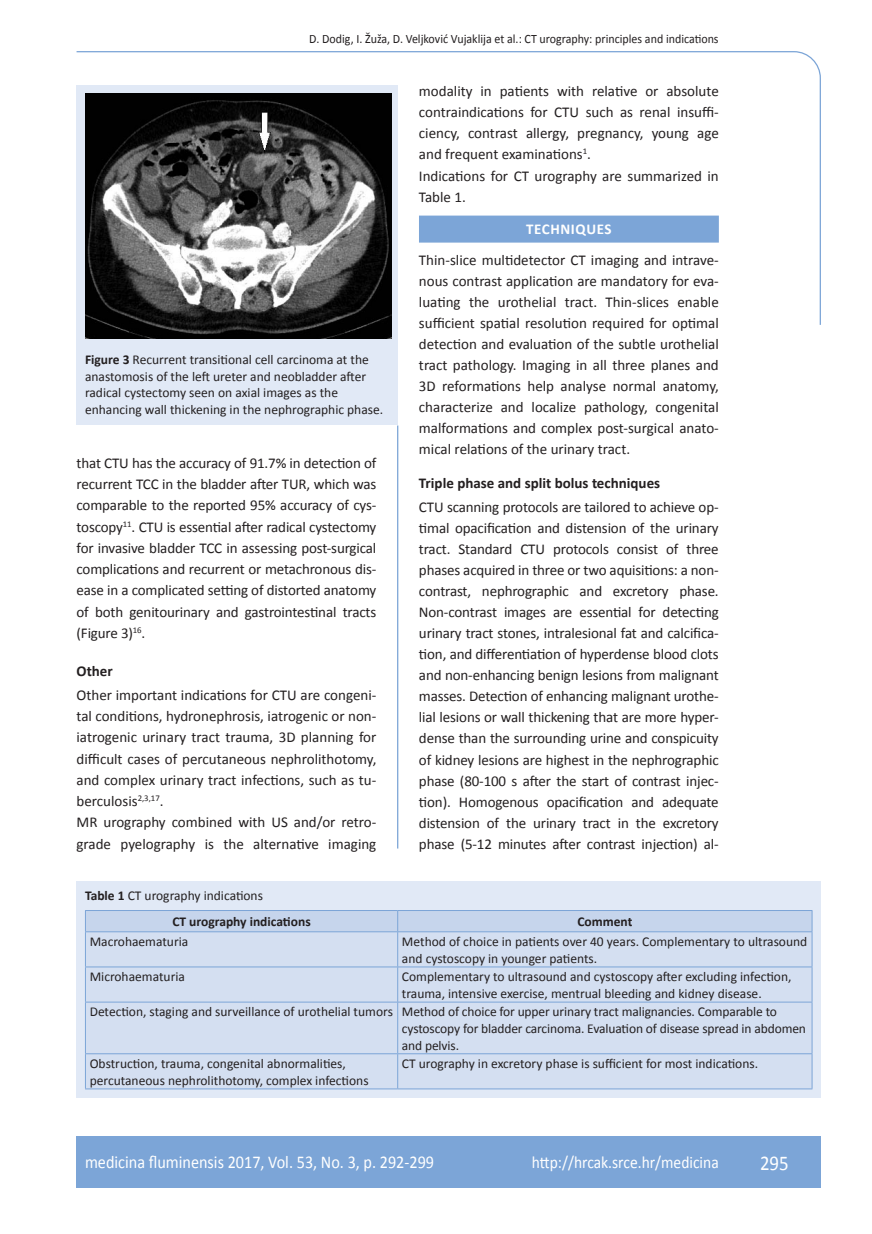
<style>
.page{position:relative;width:872px;height:1234px;background:#fff}
.page>*{position:absolute;margin:0;border:0;box-sizing:border-box;transform-origin:0 0}
.t1{font:21px "Calibri";color:#fff;scale:.9 1}
.t2{font:18px "Calibri";color:#fff;scale:.9 1}
.t3{font:17.25px "Calibri";color:#fff;scale:.9 1}
.t4{font:15px/21px "Calibri";color:#231f20;text-align:justify}
.t5{font:700 15px "Calibri";color:#231f20}
.t6{font:700 15px "Calibri";letter-spacing:.04em;color:#fff}
.t7{font:13.5px/16.5px "Calibri";color:#231f20}
.t8{font:700 13.5px/26.2px "Calibri";color:#231f20}
.t9{font:12.75px "Calibri";color:#231f20;scale:.94 1}
.s1{font-weight:700}
.s2{font-weight:400}
</style>
<div class="page">
<svg style="left:76px;top:51px;width:745px;height:275px"></svg>
<hr style="left:397px;top:425px;width:1px;height:423px;background:#7ca5d7">
<div style="left:77px;top:1135px;width:744px;height:51px;background:#7ca5d7"></div>
<div style="left:419px;top:215px;width:300px;height:27px;background:#7ca5d7"></div>
<div style="left:77px;top:881px;width:744px;height:216px;background:#e1e9f6"></div>
<div style="left:86px;top:932px;width:725px;height:156px;background:#d4dff1"></div>
<hr style="left:85px;top:909px;width:313px;height:1px;background:#7ca5d7">
<hr style="left:398px;top:909px;width:414px;height:1px;background:#7ca5d7">
<div style="left:85px;top:910px;width:727px;height:21px;background:#c6d5ec"></div>
<hr style="left:85px;top:931px;width:1px;height:35px;background:#7ca5d7">
<hr style="left:85px;top:967px;width:1px;height:34px;background:#7ca5d7">
<hr style="left:85px;top:1002px;width:1px;height:51px;background:#7ca5d7">
<hr style="left:85px;top:1053px;width:1px;height:35px;background:#7ca5d7">
<hr style="left:85px;top:931px;width:313px;height:1px;background:#7ca5d7">
<hr style="left:398px;top:931px;width:414px;height:1px;background:#7ca5d7">
<hr style="left:397px;top:931px;width:1px;height:35px;background:#7ca5d7">
<hr style="left:811px;top:931px;width:1px;height:35px;background:#7ca5d7">
<hr style="left:397px;top:967px;width:1px;height:34px;background:#7ca5d7">
<hr style="left:811px;top:967px;width:1px;height:34px;background:#7ca5d7">
<hr style="left:397px;top:1002px;width:1px;height:51px;background:#7ca5d7">
<hr style="left:811px;top:1002px;width:1px;height:51px;background:#7ca5d7">
<hr style="left:397px;top:1053px;width:1px;height:35px;background:#7ca5d7">
<hr style="left:811px;top:1053px;width:1px;height:35px;background:#7ca5d7">
<hr style="left:85px;top:966px;width:313px;height:1px;background:#7ca5d7">
<hr style="left:398px;top:966px;width:414px;height:1px;background:#7ca5d7">
<hr style="left:85px;top:1001px;width:313px;height:1px;background:#7ca5d7">
<hr style="left:398px;top:1001px;width:414px;height:1px;background:#7ca5d7">
<hr style="left:85px;top:1053px;width:313px;height:1px;background:#7ca5d7">
<hr style="left:398px;top:1053px;width:414px;height:1px;background:#7ca5d7">
<hr style="left:85px;top:1088px;width:313px;height:1px;background:#7ca5d7">
<hr style="left:398px;top:1088px;width:414px;height:1px;background:#7ca5d7">
<div style="left:77px;top:85px;width:321px;height:340px;background:#e1e9f6"></div>
<img style="left:85px;top:94px;width:306px;height:245px">
<p class="t9" style="left:309px;top:30px;width:437px">D. Dodig, I. Žuža, D. Veljković Vujaklija et al.: CT urography: principles and indications</p>
<p class="t7" style="left:85px;top:350px;width:300px"><span class="s1">Figure 3</span> Recurrent transitional cell carcinoma at the anastomosis of the left ureter and neobladder after radical cystectomy seen on axial images as the enhancing wall thickening in the nephrographic phase.</p>
<p class="t4" style="left:77px;top:451px;width:301px">that CTU has the accuracy of 91.7% in detection of recurrent TCC in the bladder after TUR, which was comparable to the reported 95% accuracy of cys&shy;toscopy<sup>11</sup>. CTU is essential after radical cystectomy for invasive bladder TCC in assessing post-surgical complications and recurrent or metachronous dis&shy;ease in a complicated setting of distorted anatomy of both genitourinary and gastrointestinal tracts (Figure 3)<sup>16</sup>.</p>
<p class="t5" style="left:77px;top:661px;width:38px">Other</p>
<p class="t4" style="left:77px;top:683px;width:301px;text-align:left">Other important indications for CTU are congeni&shy;tal conditions, hydronephrosis, iatrogenic or non&shy;iatrogenic urinary tract trauma, 3D planning for difficult cases of percutaneous nephrolithotomy, and complex urinary tract infections, such as tu&shy;berculosis<sup>2,3,17</sup>.<br>MR urography combined with US and/or retro&shy;grade pyelography is the alternative imaging</p>
<p class="t8" style="left:172px;top:881px;width:140px;text-indent:-87px">Table 1 <span class="s2">CT urography indications<br></span>CT urography indications</p>
<p class="t4" style="left:419px;top:80px;width:301px;text-align:left">modality in patients with relative or absolute contraindications for CTU such as renal insuffi&shy;ciency, contrast allergy, pregnancy, young age and frequent examinations<sup>1</sup>.<br>Indications for CT urography are summarized in Table 1.</p>
<p class="t6" style="left:526px;top:220px;width:87px">TECHNIQUES</p>
<p class="t4" style="left:419px;top:249px;width:301px">Thin-slice multidetector CT imaging and intrave&shy;nous contrast application are mandatory for eva&shy;luating the urothelial tract. Thin-slices enable sufficient spatial resolution required for optimal detection and evaluation of the subtle urothelial tract pathology. Imaging in all three planes and 3D reformations help analyse normal anatomy, characterize and localize pathology, congenital malformations and complex post-surgical anato&shy;mical relations of the urinary tract.</p>
<p class="t5" style="left:419px;top:474px;width:243px">Triple phase and split bolus techniques</p>
<p class="t4" style="left:419px;top:495px;width:301px">CTU scanning protocols are tailored to achieve op&shy;timal opacification and distension of the urinary tract. Standard CTU protocols consist of three phases acquired in three or two aquisitions: a non&shy;contrast, nephrographic and excretory phase.<br>Non-contrast images are essential for detecting urinary tract stones, intralesional fat and calcifica&shy;tion, and differentiation of hyperdense blood clots and non-enhancing benign lesions from malignant masses. Detection of enhancing malignant urothe&shy;lial lesions or wall thickening that are more hyper&shy;dense than the surrounding urine and conspicuity of kidney lesions are highest in the nephrographic phase (80-100 s after the start of contrast injec&shy;tion). Homogenous opacification and adequate distension of the urinary tract in the excretory phase (5-12 minutes after contrast injection) al-</p>
<p class="t8" style="left:577px;top:907px;width:56px">Comment</p>
<p class="t7" style="left:90px;top:932px;width:100px">Macrohaematuria</p>
<p class="t7" style="left:402px;top:932px;width:407px">Method of choice in patients over 40 years. Complementary to ultrasound and cystoscopy in younger patients.</p>
<p class="t7" style="left:90px;top:967px;width:97px">Microhaematuria</p>
<p class="t7" style="left:402px;top:967px;width:391px">Complementary to ultrasound and cystoscopy after excluding infection, trauma, intensive exercise, mentrual bleeding and kidney disease.</p>
<p class="t7" style="left:402px;top:1002px;width:405px;text-indent:-312px">Detection, staging and surveillance of urothelial tumors Method of choice for upper urinary tract malignancies. Comparable to cystoscopy for bladder carcinoma. Evaluation of disease spread in abdomen and pelvis.</p>
<p class="t7" style="left:90px;top:1054px;width:280px">Obstruction, trauma, congenital abnormalities, percutaneous nephrolithotomy, complex infections</p>
<p class="t7" style="left:402px;top:1054px;width:358px">CT urography in excretory phase is sufficient for most indications.</p>
<p class="t2" style="left:85px;top:1150px;width:389px">medicina fluminensis 2017, Vol. 53, No. 3, p. 292-299</p>
<p class="t3" style="left:532px;top:1151px;width:209px">http://hrcak.srce.hr/medicina</p>
<h1 class="t1" style="left:760px;top:1149px;width:33px">295</h1>
</div>
